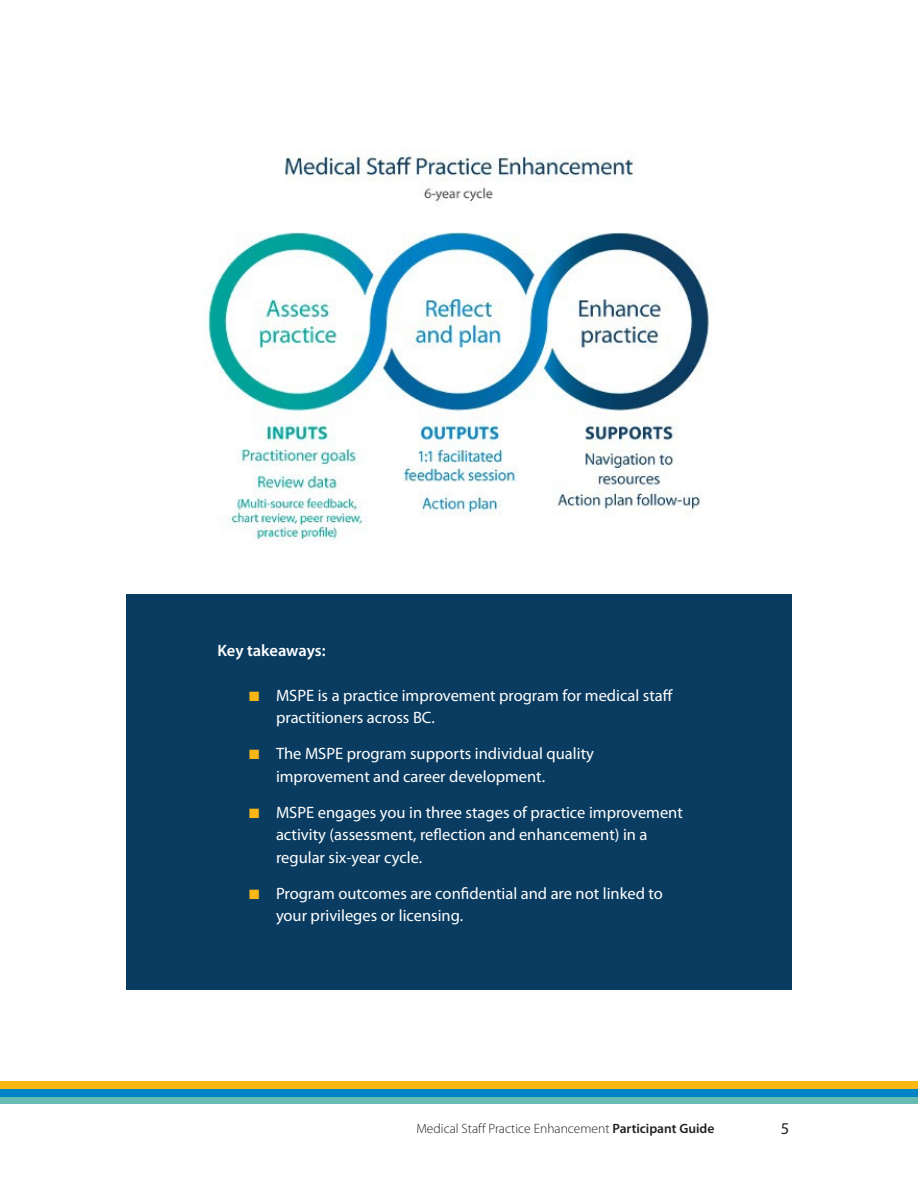
<style>
.page{position:relative;width:918px;height:1188px;background:#fff}
.page>*{position:absolute;margin:0;border:0;box-sizing:border-box;transform-origin:0 0}
.t1{font:16.5px/22.5px "Myriad Pro";color:#fff}
.t2{font:600 16.5px "Myriad Pro";letter-spacing:-.005em;color:#fff}
.t3{font:16.5px "Myriad Pro";color:#231f20}
.t4{font:300 13.5px "Myriad Pro";color:#231f20}
.s1{color:#fdb714}
.s2{font-weight:600}
</style>
<div class="page">
<div style="left:0;top:1096px;width:918px;height:7px;background:#67bbb0"></div>
<div style="left:0;top:1089px;width:918px;height:7px;background:#0082c7"></div>
<div style="left:0;top:1082px;width:918px;height:7px;background:#fdb714"></div>
<div style="left:126px;top:594px;width:666px;height:396px;background:#0a3c61"></div>
<img style="left:207px;top:149px;width:503px;height:395px">
<p class="t2" style="left:218px;top:641px;width:110px">Key takeaways:</p>
<p class="t1" style="left:276px;top:684px;width:399px;text-indent:-27px"><span class="s1">■</span> MSPE is a practice improvement program for medical staff practitioners across BC.</p>
<p class="t1" style="left:276px;top:743px;width:320px;text-indent:-27px"><span class="s1">■</span> The MSPE program supports individual quality improvement and career development.</p>
<p class="t1" style="left:276px;top:801px;width:408px;text-indent:-27px"><span class="s1">■</span> MSPE engages you in three stages of practice improvement activity (assessment, reflection and enhancement) in a regular six-year cycle.</p>
<p class="t1" style="left:276px;top:882px;width:388px;text-indent:-27px"><span class="s1">■</span> Program outcomes are confidential and are not linked to your privileges or licensing.</p>
<p class="t4" style="left:416px;top:1121px;width:299px">Medical Staff Practice Enhancement <span class="s2">Participant Guide</span></p>
<p class="t3" style="left:781px;top:1119px;width:10px">5</p>
</div>
